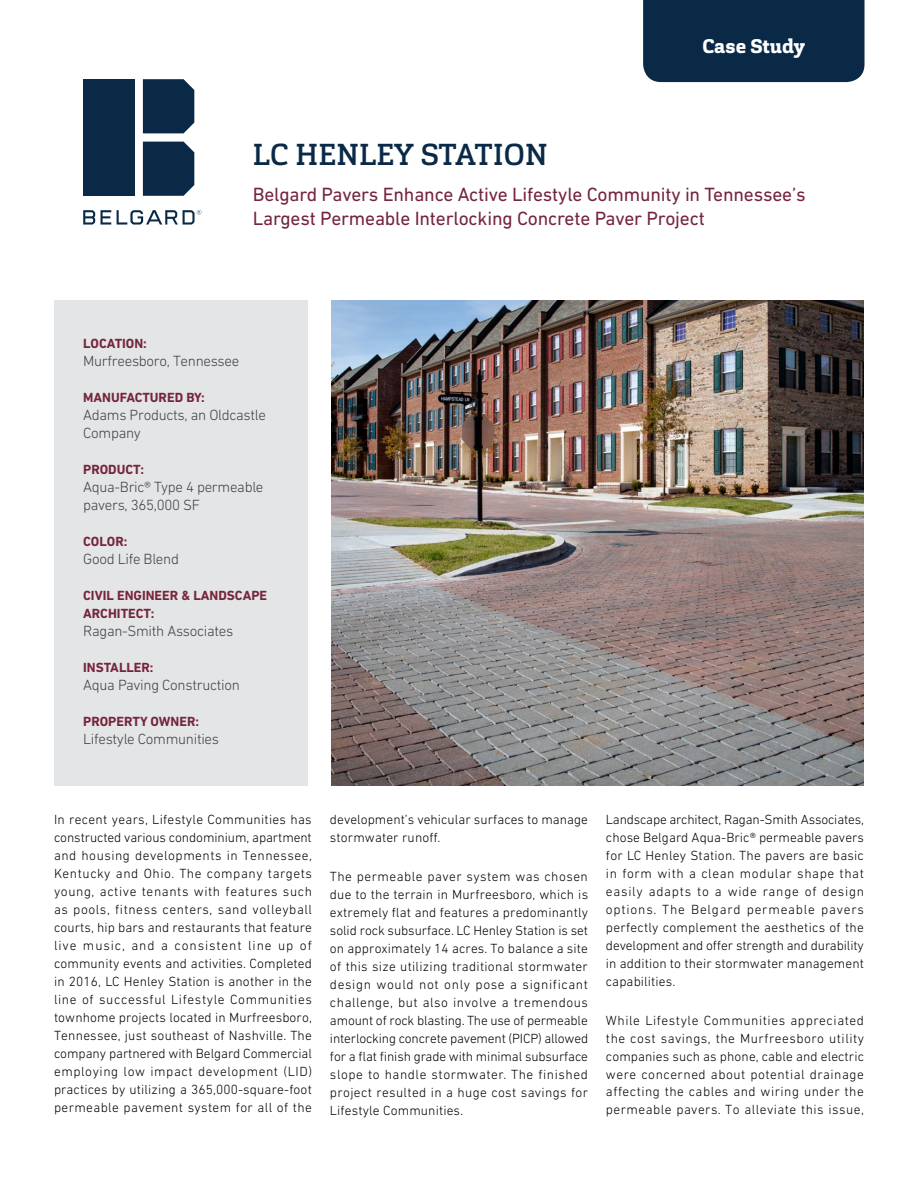
<style>
.page{position:relative;width:918px;height:1188px;background:#fff}
.page>*{position:absolute;margin:0;border:0;box-sizing:border-box;transform-origin:0 0}
.t1{font:500 30px "Cargan";color:#0a2947}
.t2{font:19.5px/23.4px "DIN Next LT Pro";letter-spacing:-.01em;color:#75253d}
.t3{font:800 19.5px "Cargan";color:#fff}
.t4{font:300 15px/18px "DIN Next W1 G";letter-spacing:-.02em;color:#414142}
.t5{font:300 13.5px/18px "DIN Next W1 G";letter-spacing:.01em;color:#000;text-align:justify}
.t6{font:700 13.5px/18px "DIN Next W1 G";color:#75253d}
</style>
<div class="page">
<div style="left:143px;top:79px;width:51px;height:54px;background:#0a2947"></div>
<div style="left:143px;top:142px;width:51px;height:54px;background:#0a2947"></div>
<div style="left:83px;top:79px;width:52px;height:117px;background:#0a2947"></div>
<svg style="left:83px;top:210px;width:12px;height:15px"></svg>
<svg style="left:101px;top:210px;width:10px;height:15px"></svg>
<svg style="left:117px;top:210px;width:84px;height:15px"></svg>
<div style="left:54px;top:300px;width:254px;height:485px;background:#e4e5e6"></div>
<div style="left:643px;top:0;width:222px;height:82px;background:#0a2947"></div>
<img style="left:331px;top:300px;width:532px;height:485px">
<h2 class="t3" style="left:703px;top:33px;width:104px">Case Study</h2>
<h1 class="t1" style="left:253px;top:135px;width:296px">LC HENLEY STATION</h1>
<h2 class="t2" style="left:253px;top:183px;width:554px">Belgard Pavers Enhance Active Lifestyle Community in Tennessee’s<br>Largest Permeable Interlocking Concrete Paver Project</h2>
<p class="t6" style="left:83px;top:334px;width:65px">LOCATION:</p>
<p class="t4" style="left:83px;top:352px;width:158px">Murfreesboro, Tennessee</p>
<p class="t6" style="left:83px;top:388px;width:123px">MANUFACTURED BY:</p>
<p class="t4" style="left:83px;top:406px;width:184px">Adams Products, an Oldcastle<br>Company</p>
<p class="t6" style="left:83px;top:460px;width:62px">PRODUCT:</p>
<p class="t4" style="left:83px;top:478px;width:182px">Aqua-Bric® Type 4 permeable pavers, 365,000 SF</p>
<p class="t6" style="left:83px;top:532px;width:46px">COLOR:</p>
<p class="t4" style="left:83px;top:550px;width:97px">Good Life Blend</p>
<p class="t6" style="left:83px;top:586px;width:185px">CIVIL ENGINEER &amp; LANDSCAPE<br>ARCHITECT:</p>
<p class="t4" style="left:83px;top:622px;width:152px">Ragan-Smith Associates</p>
<p class="t6" style="left:83px;top:658px;width:72px">INSTALLER:</p>
<p class="t4" style="left:83px;top:676px;width:158px">Aqua Paving Construction</p>
<p class="t6" style="left:83px;top:712px;width:117px">PROPERTY OWNER:</p>
<p class="t4" style="left:83px;top:730px;width:137px">Lifestyle Communities</p>
<p class="t5" style="left:54px;top:811px;width:260px">In recent years, Lifestyle Communities has constructed various condominium, apartment and housing developments in Tennessee, Kentucky and Ohio. The company targets young, active tenants with features such as pools, fitness centers, sand volleyball courts, hip bars and restaurants that feature live music, and a consistent line up of community events and activities. Completed in 2016, LC Henley Station is another in the line of successful Lifestyle Communities townhome projects located in Murfreesboro, Tennessee, just southeast of Nashville. The company partnered with Belgard Commercial employing low impact development (LID) practices by utilizing a 365,000-square-foot permeable pavement system for all of the</p>
<p class="t5" style="left:330px;top:811px;width:260px">development’s vehicular surfaces to manage stormwater runoff.</p>
<p class="t5" style="left:330px;top:867px;width:260px">The permeable paver system was chosen due to the terrain in Murfreesboro, which is extremely flat and features a predominantly solid rock subsurface. LC Henley Station is set on approximately 14 acres. To balance a site of this size utilizing traditional stormwater design would not only pose a significant challenge, but also involve a tremendous amount of rock blasting. The use of permeable interlocking concrete pavement (PICP) allowed for a flat finish grade with minimal subsurface slope to handle stormwater. The finished project resulted in a huge cost savings for Lifestyle Communities.</p>
<p class="t5" style="left:606px;top:811px;width:260px">Landscape architect, Ragan-Smith Associates, chose Belgard Aqua-Bric® permeable pavers for LC Henley Station. The pavers are basic in form with a clean modular shape that easily adapts to a wide range of design options. The Belgard permeable pavers perfectly complement the aesthetics of the development and offer strength and durability in addition to their stormwater management capabilities.</p>
<p class="t5" style="left:606px;top:1011px;width:260px">While Lifestyle Communities appreciated the cost savings, the Murfreesboro utility companies such as phone, cable and electric were concerned about potential drainage affecting the cables and wiring under the permeable pavers. To alleviate this issue,</p>
</div>
